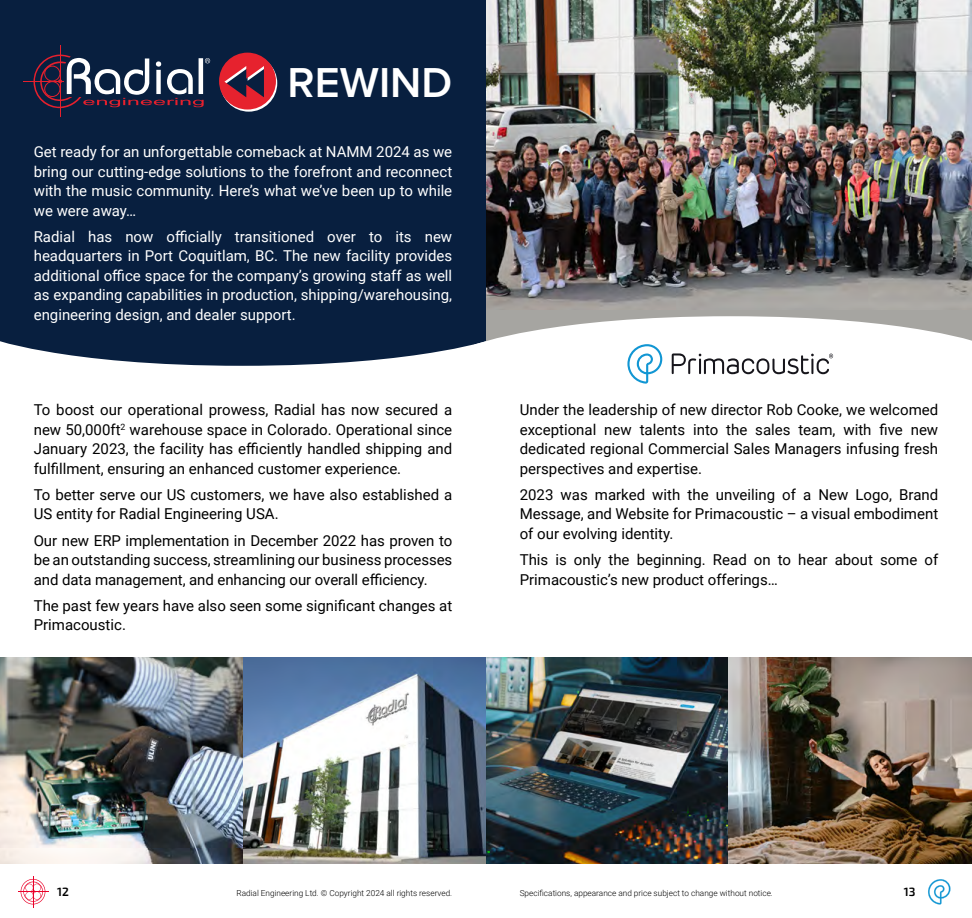
<style>
.page{position:relative;width:972px;height:918px;background:#fff}
.page>*{position:absolute;margin:0;border:0;box-sizing:border-box;transform-origin:0 0}
.t1{font:600 43.35px "Proxima Nova";color:#fff}
.t2{font:15px/19.5px "Roboto";color:#000;text-align:justify}
.t3{font:15px/19.5px "Roboto";color:#fff;text-align:justify}
.t4{font:600 12px "Exo 2.0";color:#000}
.t5{font:300 8.25px "Roboto";color:#000}
</style>
<div class="page">
<hr style="left:18px;top:891px;width:30px;height:1px;background:#ea0029">
<hr style="left:33px;top:876px;width:1px;height:31px;background:#ea0029">
<svg style="left:21px;top:879px;width:24px;height:25px"></svg>
<div style="left:0;top:0;width:486px;height:366px;background:#081f3f"></div>
<svg style="left:474px;top:316px;width:498px;height:59px"></svg>
<img style="left:486px;top:0;width:486px;height:309px">
<svg style="left:219px;top:53px;width:58px;height:59px"></svg>
<hr style="left:23px;top:81px;width:41px;height:1px;background:#e6202d">
<hr style="left:60px;top:45px;width:1px;height:72px;background:#e6202d">
<svg style="left:33px;top:54px;width:177px;height:55px"></svg>
<img style="left:243px;top:657px;width:729px;height:207px">
<img style="left:0;top:657px;width:243px;height:207px">
<svg style="left:627px;top:344px;width:35px;height:40px"></svg>
<svg style="left:672px;top:353px;width:161px;height:21px"></svg>
<svg style="left:928px;top:879px;width:23px;height:26px"></svg>
<h1 class="t1" style="left:288px;top:50px;width:166px">REWIND</h1>
<p class="t3" style="left:34px;top:142px;width:420px">Get ready for an unforgettable comeback at NAMM 2024 as we bring our cutting-edge solutions to the forefront and reconnect with the music community. Here’s what we’ve been up to while we were away…</p>
<p class="t3" style="left:34px;top:226px;width:420px">Radial has now officially transitioned over to its new headquarters in Port Coquitlam, BC. The new facility provides additional office space for the company’s growing staff as well as expanding capabilities in production, shipping/warehousing, engineering design, and dealer support.</p>
<p class="t2" style="left:34px;top:400px;width:420px">To boost our operational prowess, Radial has now secured a new 50,000ft<sup>2</sup> warehouse space in Colorado. Operational since January 2023, the facility has efficiently handled shipping and fulfillment, ensuring an enhanced customer experience.</p>
<p class="t2" style="left:34px;top:484px;width:420px">To better serve our US customers, we have also established a<br>US entity for Radial Engineering USA.</p>
<p class="t2" style="left:34px;top:530px;width:420px">Our new ERP implementation in December 2022 has proven to be an outstanding success, streamlining our business processes and data management, and enhancing our overall efficiency.</p>
<p class="t2" style="left:34px;top:595px;width:420px">The past few years have also seen some significant changes at<br>Primacoustic.</p>
<p class="t2" style="left:520px;top:400px;width:420px">Under the leadership of new director Rob Cooke, we welcomed exceptional new talents into the sales team, with five new dedicated regional Commercial Sales Managers infusing fresh perspectives and expertise.</p>
<p class="t2" style="left:520px;top:484px;width:420px">2023 was marked with the unveiling of a New Logo, Brand Message, and Website for Primacoustic – a visual embodiment of our evolving identity.</p>
<p class="t2" style="left:520px;top:550px;width:420px">This is only the beginning. Read on to hear about some of<br>Primacoustic’s new product offerings…</p>
<p class="t4" style="left:57px;top:884px;width:13px">12</p>
<p class="t5" style="left:237px;top:887px;width:217px">Radial Engineering Ltd. © Copyright 2024 all rights reserved.</p>
<p class="t5" style="left:520px;top:887px;width:255px">Specifications, appearance and price subject to change without notice.</p>
<p class="t4" style="left:904px;top:884px;width:13px">13</p>
</div>
